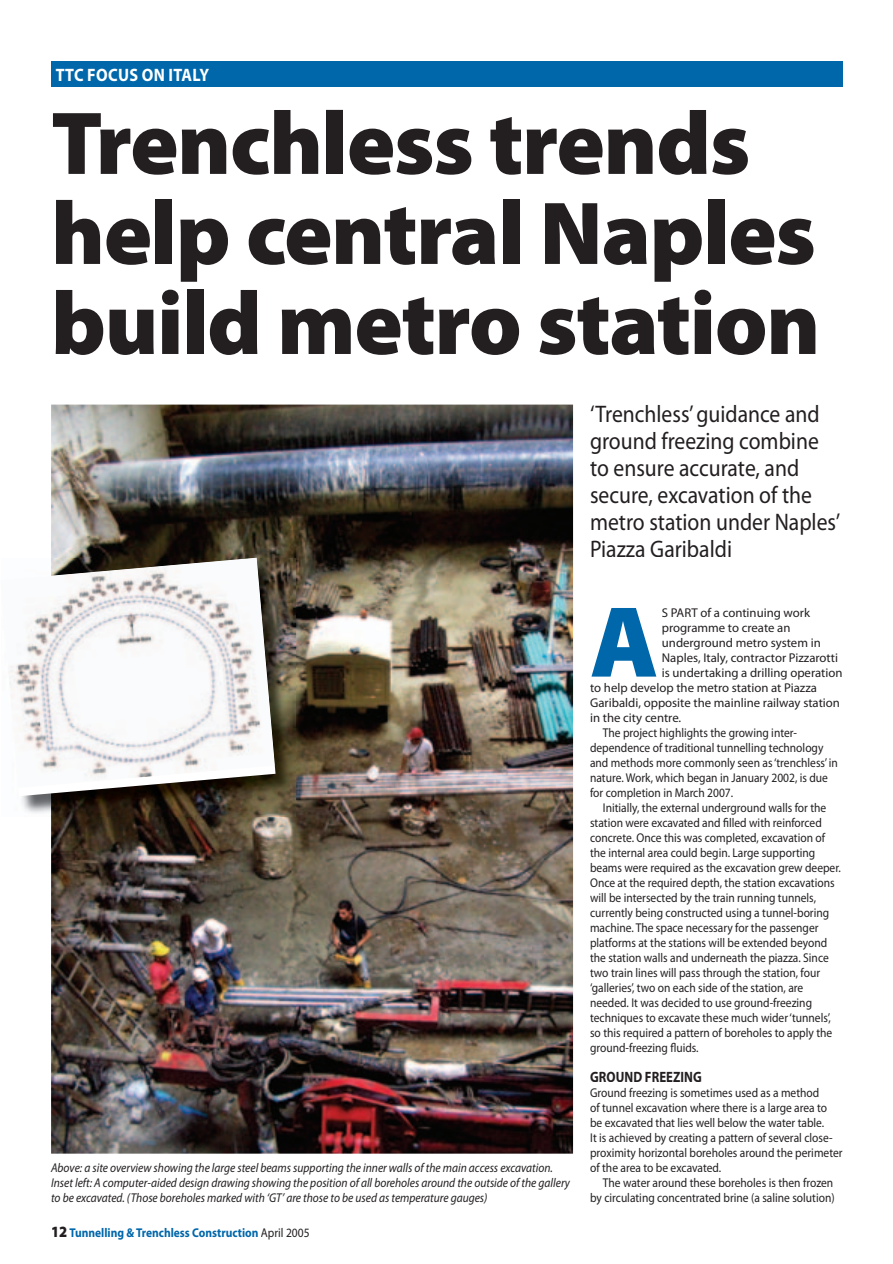
<style>
.page{position:relative;width:893px;height:1264px;background:#fff}
.page>*{position:absolute;margin:0;border:0;box-sizing:border-box;transform-origin:0 0}
.t1{font:900 101.7px "Myriad Pro";color:#0067aa}
.t2{font:900 90px/90px "Myriad Pro";letter-spacing:-.015em;color:#231f20}
.t3{font:24px/27px "Myriad Pro";color:#231f20;scale:.9 1}
.t4{font:700 18px "Myriad Pro";letter-spacing:.02em;color:#fff;scale:.9 1}
.t5{font:700 15px "Myriad Pro";letter-spacing:.005em;color:#231f20;scale:.85 1}
.t6{font:12.75px/15px "Myriad Pro";color:#231f20;scale:.9 1}
.t7{font:italic 12.75px/15px "Myriad Pro";color:#231f20;scale:.9 1}
.t8{font:12.75px "Myriad Pro";color:#231f20}
.t9{font:700 12.75px "Myriad Pro";color:#0067aa;scale:.9 1}
.s1{font-weight:900;font-size:15.75px;color:#231f20}
.s2{font-weight:400;color:#231f20}
</style>
<div class="page">
<div style="left:51px;top:62px;width:791px;height:25px;background:#0067aa"></div>
<hr style="left:100px;top:113px;width:1px;height:61px;background:#231f20">
<img style="left:51px;top:404px;width:522px;height:749px">
<img style="left:21px;top:559px;width:274px;height:257px">
<svg style="left:21px;top:788px;width:254px;height:8px"></svg>
<img style="left:9px;top:558px;width:266px;height:230px">
<h3 class="t4" style="left:56px;top:65px;width:172px">TTC FOCUS ON ITALY</h3>
<h3 class="t4" style="left:64px;top:65px;width:63px">AGLINE</h3>
<h2 class="t2" style="left:51px;top:99px;width:770px">Trenchless trends help central Naples build metro station</h2>
<h3 class="t3" style="left:590px;top:400px;width:279px">‘Trenchless’ guidance and ground freezing combine to ensure accurate, and secure, excavation of the metro station under Naples’<br>Piazza Garibaldi</h3>
<p class="t7" style="left:51px;top:1160px;width:578px">Above: a site overview showing the large steel beams supporting the inner walls of the main access excavation.<br>Inset left: A computer-aided design drawing showing the position of all boreholes around the outside of the gallery to be excavated. (Those boreholes marked with ‘GT’ are those to be used as temperature gauges)</p>
<p class="t9" style="left:51px;top:1225px;width:289px"><span class="s1">12</span> Tunnelling &amp; Trenchless Construction <span class="s2">April 2005</span></p>
<h1 class="t1" style="left:590px;top:584px;width:70px">A</h1>
<p class="t8" style="left:661px;top:605px;width:150px">S PART of a continuing work</p>
<p class="t8" style="left:661px;top:620px;width:130px">programme to create an</p>
<p class="t8" style="left:661px;top:635px;width:160px">underground metro system in</p>
<p class="t8" style="left:661px;top:650px;width:178px">Naples, Italy, contractor Pizzarotti</p>
<p class="t8" style="left:661px;top:665px;width:182px">is undertaking a drilling operation</p>
<p class="t8" style="left:590px;top:680px;width:228px">to help develop the metro station at Piazza</p>
<p class="t8" style="left:590px;top:695px;width:251px">Garibaldi, opposite the mainline railway station</p>
<p class="t8" style="left:590px;top:710px;width:93px">in the city centre.</p>
<p class="t6" style="left:602px;top:725px;width:217px">The project highlights the growing inter-</p>
<p class="t6" style="left:590px;top:740px;width:261px">dependence of traditional tunnelling technology</p>
<p class="t6" style="left:590px;top:755px;width:277px">and methods more commonly seen as ‘trenchless’ in</p>
<p class="t6" style="left:590px;top:770px;width:266px">nature. Work, which began in January 2002, is due</p>
<p class="t6" style="left:590px;top:785px;width:160px">for completion in March 2007.</p>
<p class="t6" style="left:602px;top:800px;width:250px">Initially, the external underground walls for the</p>
<p class="t6" style="left:590px;top:815px;width:259px">station were excavated and filled with reinforced</p>
<p class="t6" style="left:590px;top:830px;width:263px">concrete. Once this was completed, excavation of</p>
<p class="t6" style="left:590px;top:845px;width:252px">the internal area could begin. Large supporting</p>
<p class="t6" style="left:590px;top:860px;width:280px">beams were required as the excavation grew deeper.</p>
<p class="t6" style="left:590px;top:875px;width:273px">Once at the required depth, the station excavations</p>
<p class="t6" style="left:590px;top:890px;width:252px">will be intersected by the train running tunnels,</p>
<p class="t6" style="left:590px;top:905px;width:267px">currently being constructed using a tunnel-boring</p>
<p class="t6" style="left:590px;top:920px;width:255px">machine. The space necessary for the passenger</p>
<p class="t6" style="left:590px;top:935px;width:265px">platforms at the stations will be extended beyond</p>
<p class="t6" style="left:590px;top:950px;width:267px">the station walls and underneath the piazza. Since</p>
<p class="t6" style="left:590px;top:965px;width:257px">two train lines will pass through the station, four</p>
<p class="t6" style="left:590px;top:980px;width:238px">‘galleries’, two on each side of the station, are</p>
<p class="t6" style="left:590px;top:995px;width:248px">needed. It was decided to use ground-freezing</p>
<p class="t6" style="left:590px;top:1010px;width:269px">techniques to excavate these much wider ‘tunnels’,</p>
<p class="t6" style="left:590px;top:1025px;width:270px">so this required a pattern of boreholes to apply the</p>
<p class="t6" style="left:590px;top:1040px;width:122px">ground-freezing fluids.</p>
<p class="t5" style="left:590px;top:1068px;width:133px">GROUND FREEZING</p>
<p class="t6" style="left:590px;top:1085px;width:282px">Ground freezing is sometimes used as a method<br>of tunnel excavation where there is a large area to be excavated that lies well below the water table.<br>It is achieved by creating a pattern of several close&shy;proximity horizontal boreholes around the perimeter of the area to be excavated.</p>
<p class="t6" style="left:590px;top:1175px;width:273px;text-align:right">The water around these boreholes is then frozen by circulating concentrated brine (a saline solution)</p>
</div>
